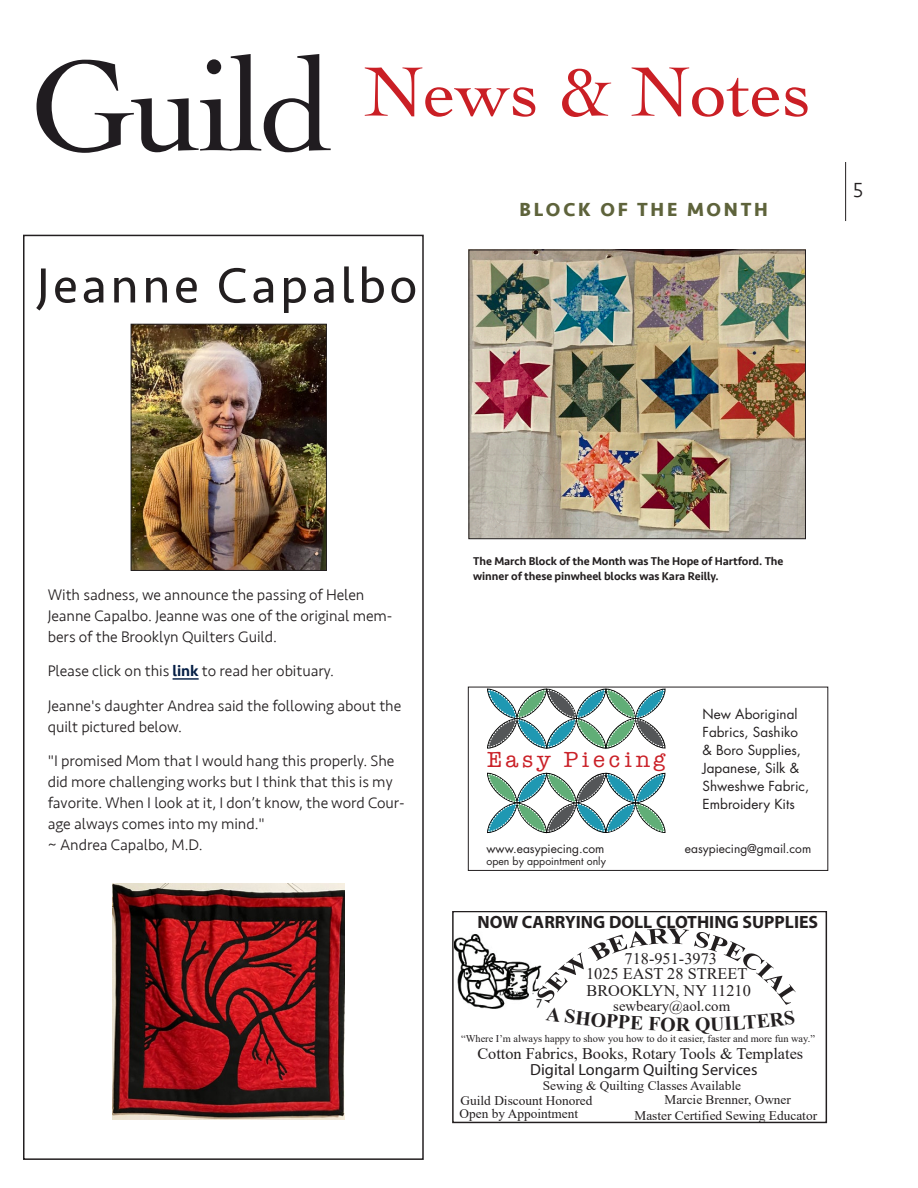
<style>
.page{position:relative;width:918px;height:1188px;background:#fff}
.page>*{position:absolute;margin:0;border:0;box-sizing:border-box;transform-origin:0 0}
.Headline_23pt_Blue{font:135px "Cochin";letter-spacing:-.03em;color:#201c20}
.Headline_23pt_Blue-2{font:73.5px "Cochin";color:#ca1f25}
.ColumnText___space_after{font:51px "Seravek";letter-spacing:.07em;color:#231f20}
.t1{font:22.5px "American Typewriter";letter-spacing:.175em;color:#ca2027}
.t2{font:300 21px "Seravek";color:#231f20}
.t3{font:700 19.65px "Times New Roman";color:#231f20}
.Headline_Bold_16{font:700 19.5px "Seravek";letter-spacing:.14em;color:#5e633b}
.t4{font:700 17.85px "Myriad";color:#231f20}
.t5{font:16.05px/17.1px "Times New Roman";color:#231f20}
.t6{font:16.05px "Myriad";color:#231f20}
.ColumnText___space_after-2{font:300 15.75px/21px "Seravek";letter-spacing:-.005em;color:#231f20}
.t7{font:14.7px "Times New Roman";color:#231f20}
.t8{font:13.5px/18px "Futura Std";color:#231f20}
.t9{font:13.2px "Times New Roman";color:#231f20}
.t10{font:12px "Futura Std";color:#231f20}
.Caption_1_pics{font:500 11.7px/14.2px "Seravek";letter-spacing:-.005em;color:#231f20}
.t11{font:10.5px "Futura Std";color:#231f20}
.t12{font:10.2px "Times New Roman";color:#231f20}
.s1{font-weight:500;color:#051e45}
</style>
<div class="page">
<hr style="left:845px;top:162px;width:1px;height:59px;background:#231f20">
<img style="left:471px;top:252px;width:333px;height:285px">
<div style="left:469px;top:250px;width:337px;height:289px;border:1px solid #231f20"></div>
<div style="left:452px;top:912px;width:375px;height:211px;border:1px solid #231f20"></div>
<img style="left:454px;top:934px;width:82px;height:75px">
<svg style="left:487px;top:689px;width:178px;height:59px"></svg>
<svg style="left:487px;top:773px;width:178px;height:60px"></svg>
<div style="left:468px;top:687px;width:360px;height:184px;border:1px solid #231f20"></div>
<hr style="left:173px;top:678px;width:26px;height:2px;background:#051e45">
<img style="left:133px;top:326px;width:192px;height:243px">
<div style="left:131px;top:324px;width:196px;height:247px;border:1px solid #231f20"></div>
<img style="left:113px;top:883px;width:232px;height:236px">
<div style="left:23px;top:235px;width:401px;height:925px;border:2px solid #231f20"></div>
<svg style="left:536px;top:928px;width:260px;height:80px"></svg>
<p class="Headline_23pt_Blue" style="left:30px;top:15px;width:305px">Guild</p>
<p class="Headline_23pt_Blue-2" style="left:364px;top:42px;width:449px">News &amp; Notes</p>
<p class="Headline_Bold_16" style="left:520px;top:194px;width:250px">BLOCK OF THE MONTH</p>
<p class="ColumnText___space_after" style="left:37px;top:246px;width:382px">Jeanne Capalbo</p>
<h3 class="t2" style="left:853px;top:178px;width:12px">5</h3>
<p class="ColumnText___space_after-2" style="left:48px;top:584px;width:346px">With sadness, we announce the passing of Helen<br>Jeanne Capalbo. Jeanne was one of the original mem&shy;bers of the Brooklyn Quilters Guild.</p>
<p class="ColumnText___space_after-2" style="left:48px;top:661px;width:288px">Please click on this <span class="s1">link</span> to read her obituary.</p>
<p class="ColumnText___space_after-2" style="left:48px;top:695px;width:355px">Jeanne's daughter Andrea said the following about the quilt pictured below.</p>
<p class="ColumnText___space_after-2" style="left:48px;top:751px;width:358px">"I promised Mom that I would hang this properly. She did more challenging works but I think that this is my favorite. When I look at it, I don’t know, the word Cour&shy;age always comes into my mind."<br>~ Andrea Capalbo, M.D.</p>
<p class="Caption_1_pics" style="left:473px;top:554px;width:312px">The March Block of the Month was The Hope of Hartford. The winner of these pinwheel blocks was Kara Reilly.</p>
<p class="t1" style="left:487px;top:742px;width:180px">Easy Piecing</p>
<p class="t8" style="left:703px;top:706px;width:108px">New Aboriginal<br>Fabrics, Sashiko &amp; Boro Supplies,<br>Japanese, Silk &amp;<br>Shweshwe Fabric,<br>Embroidery Kits</p>
<p class="t10" style="left:486px;top:841px;width:120px">www.easypiecing.com</p>
<p class="t10" style="left:685px;top:841px;width:128px">easypiecing@gmail.com</p>
<p class="t11" style="left:486px;top:855px;width:121px">open by appointment only</p>
<p class="t4" style="left:478px;top:913px;width:342px">NOW CARRYING DOLL CLOTHING SUPPLIES</p>
<p class="t5" style="left:625px;top:949px;width:94px">718-951-3973</p>
<p class="t7" style="left:613px;top:995px;width:118px">sewbeary@aol.com</p>
<p class="t5" style="left:586px;top:964px;width:166px">1025 EAST 28 STREET<br>BROOKLYN, NY 11210</p>
<p class="t3" style="left:676px;top:1010px;width:16px">R</p>
<p class="t5" style="left:477px;top:1045px;width:327px">Cotton Fabrics, Books, Rotary Tools &amp; Templates</p>
<p class="t12" style="left:461px;top:1032px;width:355px">“Where I’m always happy to show you how to do it easier, faster and more fun way.”</p>
<p class="t6" style="left:530px;top:1062px;width:229px">Digital Longarm Quilting Services</p>
<p class="t9" style="left:543px;top:1077px;width:200px">Sewing &amp; Quilting Classes Available</p>
<p class="t9" style="left:665px;top:1090px;width:128px">Marcie Brenner, Owner</p>
<p class="t9" style="left:460px;top:1105px;width:120px">Open by Appointment</p>
<p class="t9" style="left:635px;top:1106px;width:184px">Master Certified Sewing Educator</p>
<p class="t9" style="left:461px;top:1091px;width:133px">Guild Discount Honored</p>
</div>
